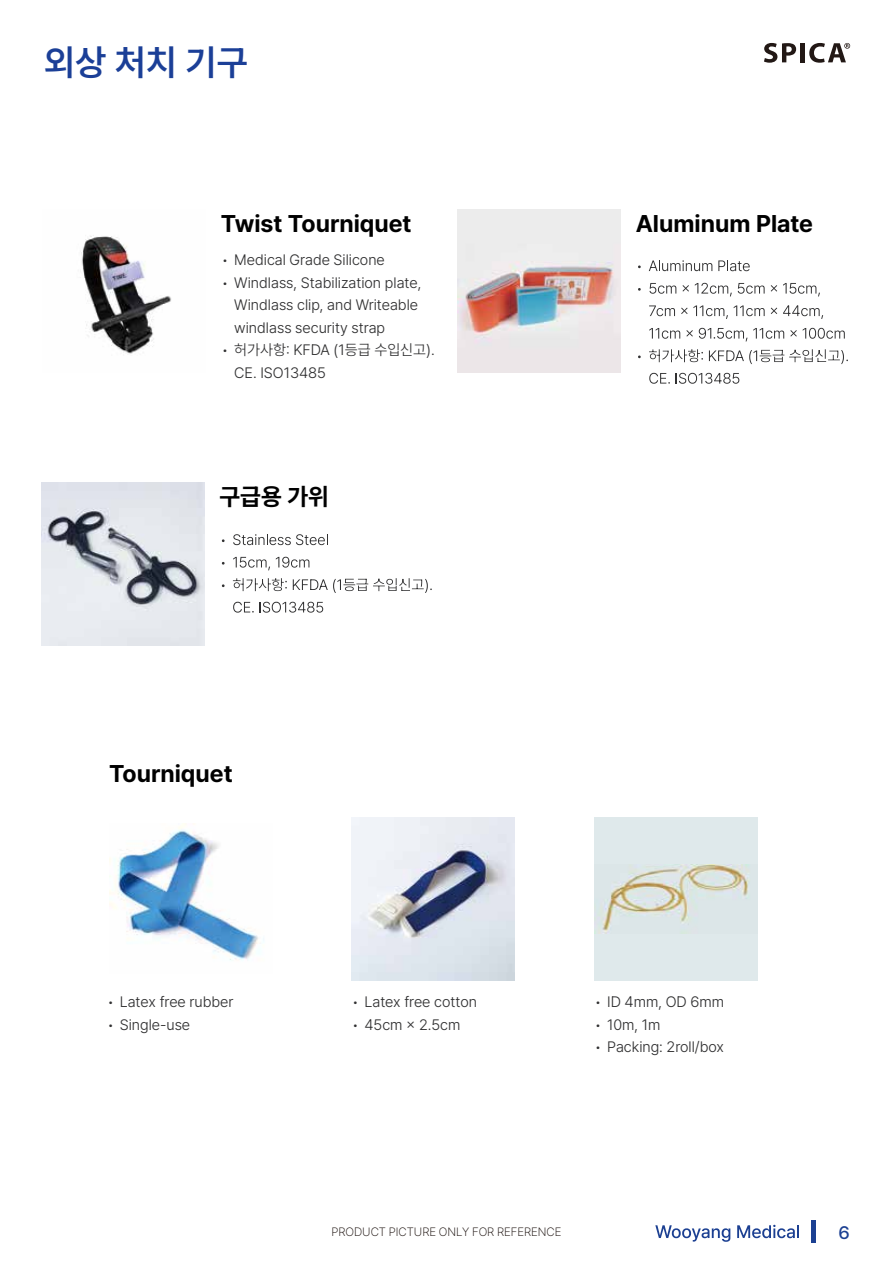
<style>
.page{position:relative;width:893px;height:1263px;background:#fff}
.page>*{position:absolute;margin:0;border:0;box-sizing:border-box;transform-origin:0 0}
.t1{font:36px "Pretendard Variable";color:#1b3f97}
.t2{font:24px "Pretendard Variable";color:#000}
.t3{font:18px "Pretendard Variable";color:#1c4092}
.t4{font:15px/22.5px "Pretendard Variable";color:#313132}
.t5{font:12px "Pretendard Variable";color:#221815}
</style>
<div class="page">
<svg style="left:649px;top:260px;width:63px;height:11px"></svg>
<svg style="left:718px;top:260px;width:32px;height:11px"></svg>
<svg style="left:649px;top:283px;width:27px;height:11px"></svg>
<svg style="left:682px;top:285px;width:7px;height:7px"></svg>
<svg style="left:695px;top:283px;width:37px;height:13px"></svg>
<svg style="left:738px;top:283px;width:27px;height:11px"></svg>
<svg style="left:771px;top:285px;width:6px;height:7px"></svg>
<svg style="left:783px;top:283px;width:37px;height:13px"></svg>
<svg style="left:649px;top:305px;width:26px;height:11px"></svg>
<svg style="left:681px;top:305px;width:47px;height:14px"></svg>
<svg style="left:734px;top:305px;width:31px;height:11px"></svg>
<svg style="left:771px;top:308px;width:6px;height:6px"></svg>
<svg style="left:783px;top:305px;width:40px;height:14px"></svg>
<svg style="left:649px;top:328px;width:31px;height:11px"></svg>
<svg style="left:686px;top:330px;width:7px;height:7px"></svg>
<svg style="left:699px;top:328px;width:48px;height:13px"></svg>
<svg style="left:753px;top:328px;width:31px;height:11px"></svg>
<svg style="left:790px;top:330px;width:7px;height:7px"></svg>
<svg style="left:803px;top:328px;width:42px;height:11px"></svg>
<svg style="left:649px;top:349px;width:54px;height:13px"></svg>
<svg style="left:709px;top:349px;width:139px;height:15px"></svg>
<svg style="left:649px;top:373px;width:21px;height:11px"></svg>
<svg style="left:676px;top:373px;width:63px;height:11px"></svg>
<svg style="left:233px;top:534px;width:95px;height:11px"></svg>
<svg style="left:233px;top:557px;width:37px;height:13px"></svg>
<svg style="left:276px;top:557px;width:33px;height:11px"></svg>
<svg style="left:233px;top:578px;width:54px;height:13px"></svg>
<svg style="left:293px;top:578px;width:139px;height:15px"></svg>
<svg style="left:233px;top:602px;width:21px;height:11px"></svg>
<svg style="left:260px;top:602px;width:63px;height:11px"></svg>
<svg style="left:764px;top:43px;width:32px;height:20px"></svg>
<div style="left:800px;top:43px;width:5px;height:19px;background:#221815"></div>
<svg style="left:809px;top:43px;width:41px;height:20px"></svg>
<img style="left:457px;top:209px;width:163px;height:163px">
<img style="left:81px;top:235px;width:90px;height:119px">
<img style="left:41px;top:483px;width:163px;height:163px">
<img style="left:109px;top:824px;width:155px;height:136px">
<img style="left:352px;top:817px;width:163px;height:163px">
<div style="left:594px;top:817px;width:164px;height:163px;background:#dfe9eb"></div>
<img style="left:594px;top:864px;width:156px;height:69px">
<svg style="left:655px;top:1225px;width:75px;height:17px"></svg>
<svg style="left:737px;top:1225px;width:62px;height:13px"></svg>
<hr style="left:812px;top:1220px;width:4px;height:23px;background:#1c4092">
<h1 class="t1" style="left:44px;top:37px;width:205px">외상 처치 기구</h1>
<h2 class="t2" style="left:221px;top:207px;width:192px">Twist Tourniquet</h2>
<h2 class="t2" style="left:636px;top:207px;width:179px">Aluminum Plate</h2>
<p class="t4" style="left:221px;top:248px;width:165px">• Medical Grade Silicone</p>
<p class="t4" style="left:234px;top:271px;width:189px;text-indent:-13px">• Windlass, Stabilization plate,<br>Windlass clip, and Writeable windlass security strap</p>
<p class="t4" style="left:234px;top:338px;width:202px;text-indent:-13px">• 허가사항: KFDA (1등급 수입신고).<br>CE. ISO13485</p>
<h2 class="t2" style="left:220px;top:480px;width:111px">구급용 가위</h2>
<h2 class="t2" style="left:109px;top:757px;width:125px">Tourniquet</h2>
<p class="t4" style="left:107px;top:990px;width:128px">• Latex free rubber</p>
<p class="t4" style="left:107px;top:1012px;width:85px">• Single-use</p>
<p class="t4" style="left:352px;top:990px;width:127px">• Latex free cotton</p>
<p class="t4" style="left:352px;top:1012px;width:110px">• 45cm × 2.5cm</p>
<p class="t4" style="left:594px;top:990px;width:131px">• ID 4mm, OD 6mm</p>
<p class="t4" style="left:594px;top:1012px;width:68px">• 10m, 1m</p>
<p class="t4" style="left:594px;top:1035px;width:131px">• Packing: 2roll/box</p>
<p class="t5" style="left:331px;top:1223px;width:232px">PRODUCT PICTURE ONLY FOR REFERENCE</p>
<p class="t3" style="left:839px;top:1220px;width:13px">6</p>
</div>
